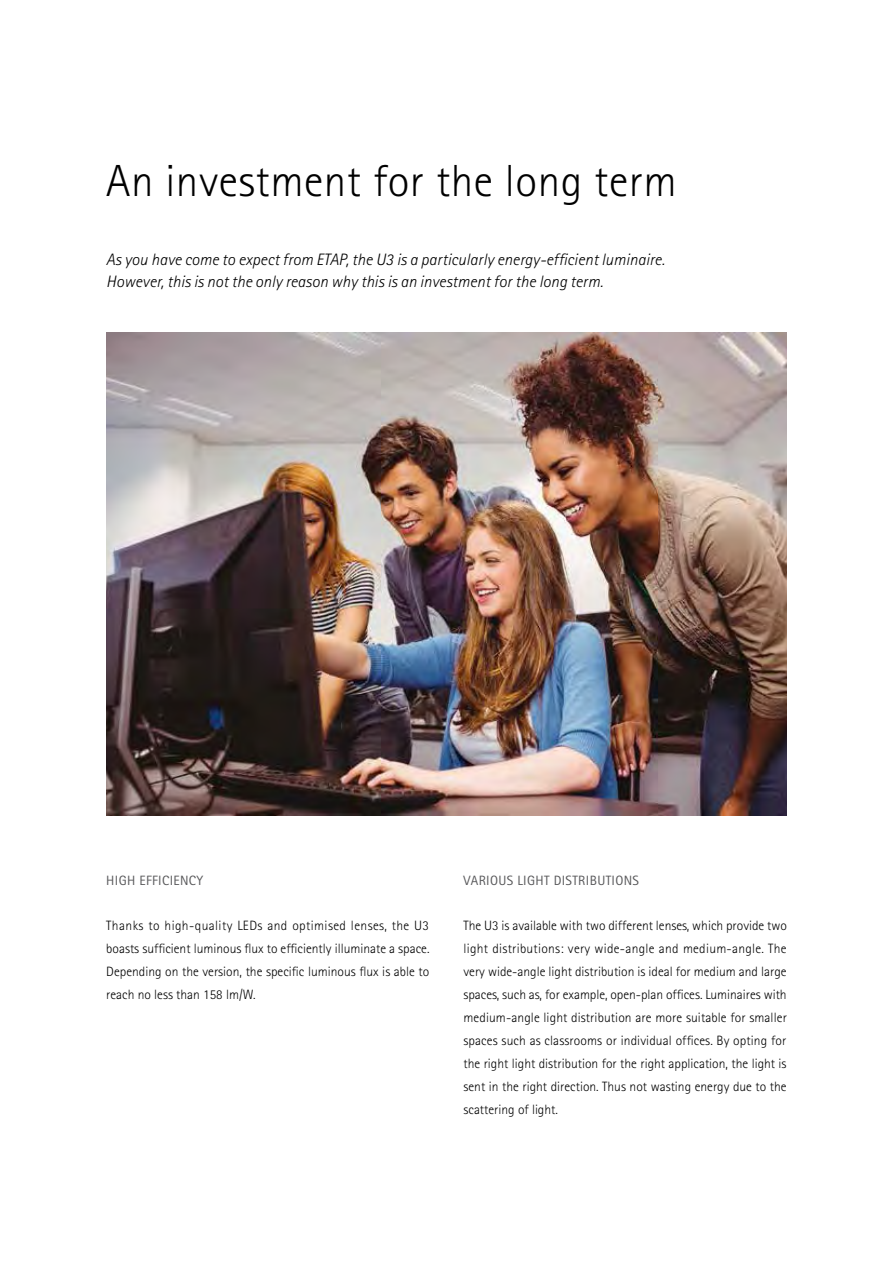
<style>
.page{position:relative;width:893px;height:1263px;background:#fff}
.page>*{position:absolute;margin:0;border:0;box-sizing:border-box;transform-origin:0 0}
.t1{font:300 45px "Rotis Sans Serif";letter-spacing:.01em;color:#000}
.t2{font:italic 300 16.5px/23px "Rotis Sans Serif";letter-spacing:.005em;color:#000}
.t3{font:300 13.5px/23px "Rotis Sans Serif";color:#000;text-align:justify}
.t4{font:13.5px "Rotis Sans Serif";letter-spacing:.025em;color:#58585a}
</style>
<div class="page">
<img style="left:106px;top:333px;width:681px;height:483px">
<h1 class="t1" style="left:106px;top:155px;width:572px">An investment for the long term</h1>
<p class="t2" style="left:106px;top:248px;width:560px">As you have come to expect from ETAP, the U3 is a particularly energy-efficient luminaire.<br>However, this is not the only reason why this is an investment for the long term.</p>
<p class="t4" style="left:106px;top:872px;width:98px">HIGH EFFICIENCY</p>
<p class="t3" style="left:106px;top:914px;width:325px">Thanks to high-quality LEDs and optimised lenses, the U3 boasts sufficient luminous flux to efficiently illuminate a space.<br>Depending on the version, the specific luminous flux is able to reach no less than 158 lm/W.</p>
<p class="t4" style="left:463px;top:872px;width:177px">VARIOUS LIGHT DISTRIBUTIONS</p>
<p class="t3" style="left:463px;top:914px;width:325px">The U3 is available with two different lenses, which provide two light distributions: very wide-angle and medium-angle. The very wide-angle light distribution is ideal for medium and large spaces, such as, for example, open-plan offices. Luminaires with medium-angle light distribution are more suitable for smaller spaces such as classrooms or individual offices. By opting for the right light distribution for the right application, the light is sent in the right direction. Thus not wasting energy due to the scattering of light.</p>
</div>
